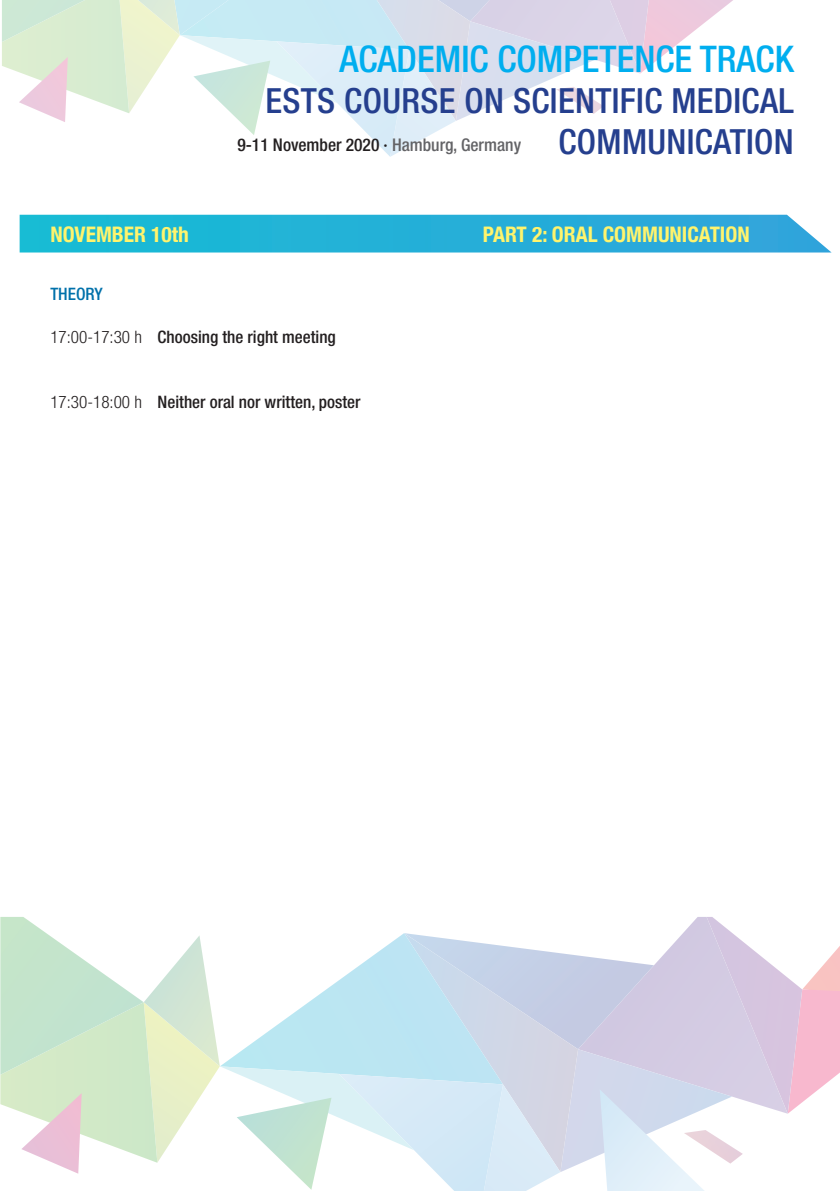
<style>
.page{position:relative;width:840px;height:1191px;background:#fff}
.page>*{position:absolute;margin:0;border:0;box-sizing:border-box;transform-origin:0 0}
.t1{font:500 condensed 36.8px "Helvetica Neue LT Com";color:#00aeef}
.t2{font:500 condensed 34.8px "Helvetica Neue LT Com";letter-spacing:.01em;color:#253f8e}
.t3{font:700 condensed 21.4px "Helvetica Neue";color:#fff46d}
.t4{font:500 condensed 17.4px "Helvetica Neue LT Com";color:#231f20}
.t5{font:500 condensed 17.2px "Helvetica Neue LT Com";color:#231f20}
.t6{font:500 condensed 17.2px "Helvetica Neue LT Com";color:#0071aa}
.s1{color:#636366}
.s2{font-size:34.8px;color:#253f8e}
.s3{font-weight:300}
</style>
<div class="page">
<svg style="left:2px;top:0;width:731px;height:157px"></svg>
<svg style="left:20px;top:215px;width:811px;height:37px;background:#29b2d8"></svg>
<svg style="left:0;top:917px;width:839px;height:274px"></svg>
<img style="left:683px;top:1130px;width:59px;height:33px">
<h1 class="t1" style="left:339px;top:37px;width:455px">ACADEMIC COMPETENCE TRACK</h1>
<h2 class="t2" style="left:265px;top:80px;width:529px">ESTS COURSE ON SCIENTIFIC MEDICAL</h2>
<p class="t4" style="left:237px;top:134px;width:557px">9-11 November 2020 · <span class="s1">Hamburg, Germany</span> <span class="s2">COMMUNICATION</span></p>
<p class="t3" style="left:50px;top:216px;width:140px">NOVEMBER 10th</p>
<p class="t3" style="left:482px;top:216px;width:268px">PART 2: ORAL COMMUNICATION</p>
<p class="t6" style="left:50px;top:284px;width:54px">THEORY</p>
<p class="t5" style="left:50px;top:327px;width:287px"><span class="s3">17:00-17:30 h</span> Choosing the right meeting</p>
<p class="t5" style="left:50px;top:391px;width:311px"><span class="s3">17:30-18:00 h</span> Neither oral nor written, poster</p>
</div>
